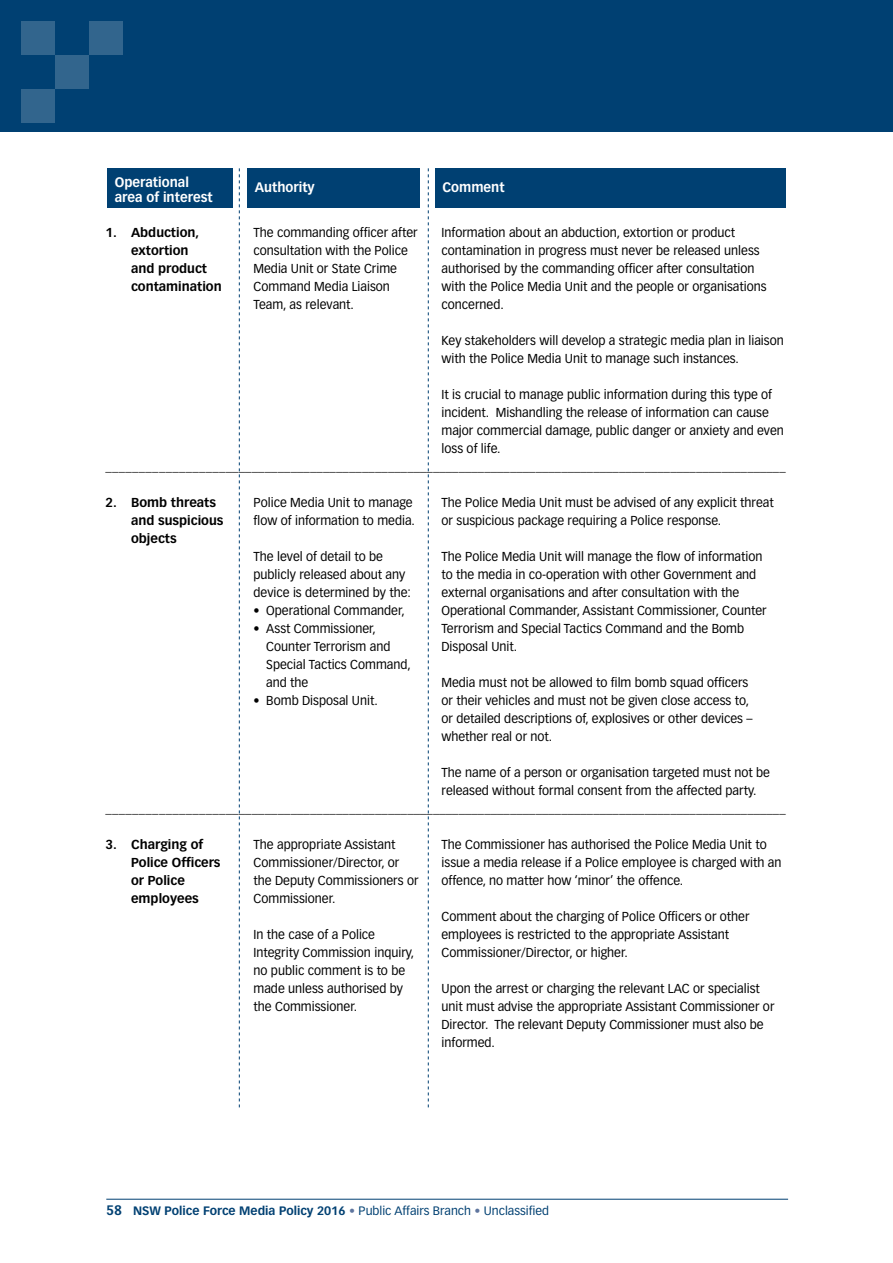
<style>
.page{position:relative;width:893px;height:1263px;background:#fff}
.page>*{position:absolute;margin:0;border:0;box-sizing:border-box;transform-origin:0 0}
.t1{font:700 13.5px "Vectora LT Std";color:#fff;scale:.96 1}
.Body_table{font:12.75px/18px "Vectora LT Std";color:#000;scale:.96 1}
.Lines{font:300 12.75px "Vectora LT Std";color:#000}
.Body_table_Heading{font:700 12.75px/18px "Vectora LT Std";color:#000}
.Dots_table{font:12.75px/18px "Vectora LT Std";color:#000;scale:.96 1}
.t2{font:12px "Vectora LT Std";color:#004072}
.s1{font-weight:700;font-size:13.5px}
.s2{font-weight:700}
.s3{font-weight:700;color:#5e759e}
</style>
<div class="page">
<div style="left:435px;top:169px;width:351px;height:39px;background:#004072"></div>
<div style="left:107px;top:169px;width:125px;height:39px;background:#004072"></div>
<div style="left:247px;top:168px;width:173px;height:40px;background:#004072"></div>
<hr style="left:106px;top:1199px;width:682px;height:1px;background:#004072">
<svg style="left:239px;top:168px;width:1px;height:939px"></svg>
<svg style="left:428px;top:168px;width:1px;height:939px"></svg>
<div style="left:0;top:0;width:893px;height:132px;background:#004072"></div>
<div style="left:21px;top:89px;width:34px;height:34px;background:#32658d"></div>
<div style="left:55px;top:55px;width:34px;height:34px;background:#32658d"></div>
<div style="left:89px;top:21px;width:34px;height:34px;background:#32658d"></div>
<div style="left:21px;top:21px;width:34px;height:34px;background:#32658d"></div>
<p class="t1" style="left:115px;top:174px;width:79px">Operational</p>
<p class="t1" style="left:255px;top:179px;width:64px">Authority</p>
<p class="t1" style="left:442px;top:179px;width:66px">Comment</p>
<p class="t1" style="left:115px;top:189px;width:103px">area of interest</p>
<p class="Body_table_Heading" style="left:131px;top:223px;width:92px;text-indent:-26px">1. Abduction, extortion<br>and product contamination</p>
<p class="Body_table" style="left:254px;top:223px;width:172px">The commanding officer after consultation with the Police<br>Media Unit or State Crime<br>Command Media Liaison<br>Team, as relevant.</p>
<p class="Body_table" style="left:441px;top:223px;width:340px">Information about an abduction, extortion or product contamination in progress must never be released unless authorised by the commanding officer after consultation with the Police Media Unit and the people or organisations concerned.</p>
<p class="Body_table" style="left:441px;top:331px;width:358px">Key stakeholders will develop a strategic media plan in liaison with the Police Media Unit to manage such instances.</p>
<p class="Body_table" style="left:441px;top:385px;width:358px">It is crucial to manage public information during this type of incident. Mishandling the release of information can cause major commercial damage, public danger or anxiety and even loss of life.</p>
<p class="Lines" style="left:106px;top:459px;width:682px">_________________________________________________________________________________________________________</p>
<p class="Body_table_Heading" style="left:131px;top:493px;width:94px;text-indent:-26px">2. Bomb threats and suspicious objects</p>
<p class="Body_table" style="left:441px;top:493px;width:348px">The Police Media Unit must be advised of any explicit threat or suspicious package requiring a Police response.</p>
<p class="Body_table" style="left:441px;top:547px;width:340px">The Police Media Unit will manage the flow of information to the media in co-operation with other Government and external organisations and after consultation with the Operational Commander, Assistant Commissioner, Counter Terrorism and Special Tactics Command and the Bomb Disposal Unit.</p>
<p class="Body_table" style="left:441px;top:673px;width:326px">Media must not be allowed to film bomb squad officers or their vehicles and must not be given close access to, or detailed descriptions of, explosives or other devices – whether real or not.</p>
<p class="Body_table" style="left:441px;top:763px;width:344px">The name of a person or organisation targeted must not be released without formal consent from the affected party.</p>
<p class="Body_table" style="left:254px;top:493px;width:170px">Police Media Unit to manage flow of information to media.</p>
<p class="Body_table" style="left:254px;top:547px;width:165px">The level of detail to be publicly released about any device is determined by the:</p>
<p class="Dots_table" style="left:254px;top:601px;width:159px">• Operational Commander,</p>
<p class="Dots_table" style="left:266px;top:619px;width:152px;text-indent:-13px">• Asst Commissioner,<br>Counter Terrorism and<br>Special Tactics Command, and the</p>
<p class="Dots_table" style="left:254px;top:691px;width:131px">• Bomb Disposal Unit.</p>
<p class="Lines" style="left:106px;top:801px;width:682px">_________________________________________________________________________________________________________</p>
<p class="Body_table_Heading" style="left:131px;top:835px;width:91px;text-indent:-26px">3. Charging of<br>Police Officers or Police employees</p>
<p class="Body_table" style="left:254px;top:835px;width:173px">The appropriate Assistant<br>Commissioner/Director, or the Deputy Commissioners or<br>Commissioner.</p>
<p class="Body_table" style="left:254px;top:925px;width:169px">In the case of a Police<br>Integrity Commission inquiry, no public comment is to be made unless authorised by the Commissioner.</p>
<p class="Body_table" style="left:441px;top:835px;width:356px">The Commissioner has authorised the Police Media Unit to issue a media release if a Police employee is charged with an offence, no matter how ‘minor’ the offence.</p>
<p class="Body_table" style="left:441px;top:907px;width:322px">Comment about the charging of Police Officers or other employees is restricted to the appropriate Assistant<br>Commissioner/Director, or higher.</p>
<p class="Body_table" style="left:441px;top:979px;width:348px">Upon the arrest or charging the relevant LAC or specialist unit must advise the appropriate Assistant Commissioner or Director. The relevant Deputy Commissioner must also be informed.</p>
<p class="t2" style="left:106px;top:1204px;width:444px"><span class="s1">58</span> <span class="s2">NSW Police Force Media Policy 2016</span> <span class="s3">•</span> Public Affairs Branch <span class="s3">•</span> Unclassified</p>
</div>
